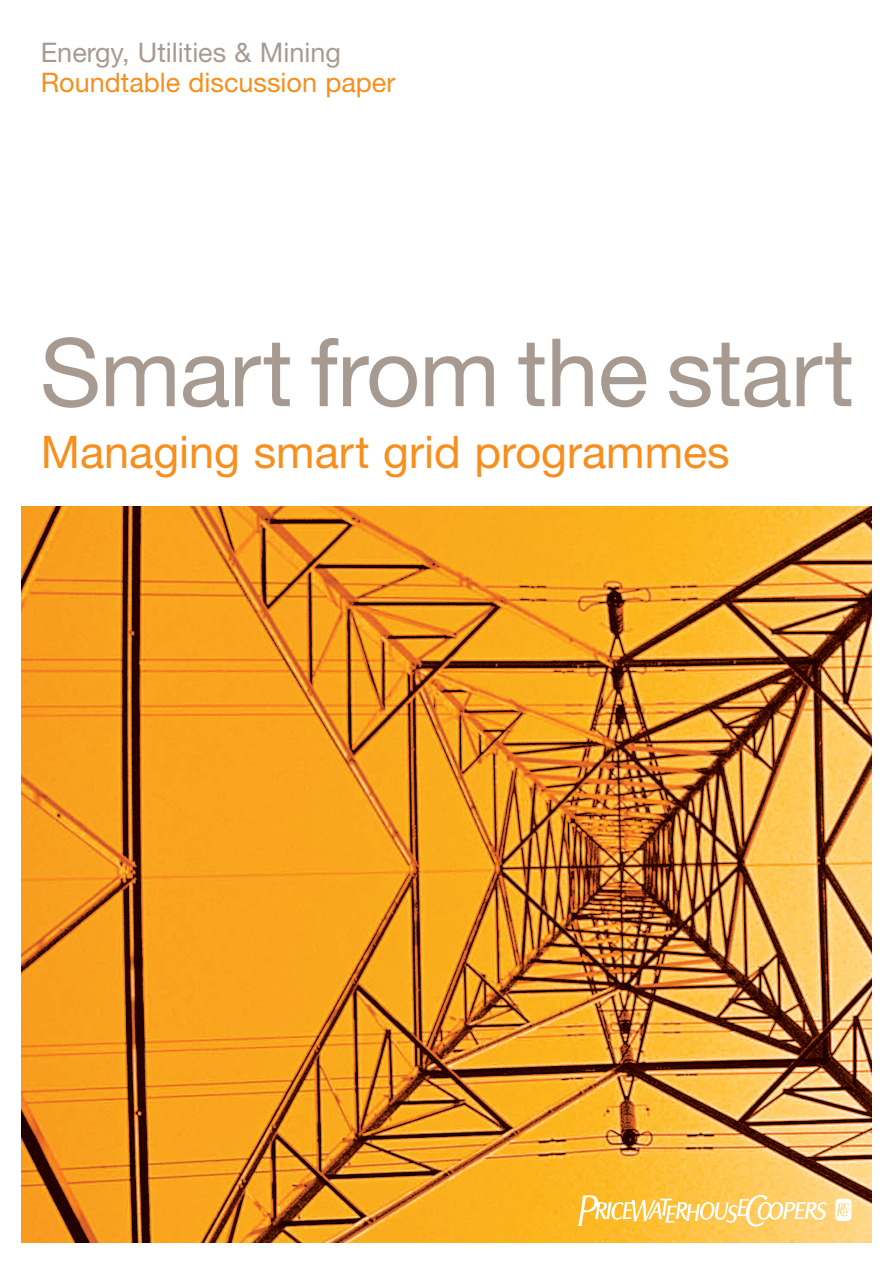
<style>
.page{position:relative;width:893px;height:1263px;background:#fff}
.page>*{position:absolute;margin:0;border:0;box-sizing:border-box;transform-origin:0 0}
.t1{font:94.5px "Helvetica Neue";letter-spacing:-.01em;color:#a79b91}
.t2{font:45px "Helvetica Neue";color:#f68f1e}
.t3{font:27px "Helvetica Neue";color:#f68f1e}
.t4{font:27px "Helvetica Neue";color:#a79b91}
</style>
<div class="page">
<img style="left:21px;top:506px;width:851px;height:736px">
<svg style="left:578px;top:1195px;width:249px;height:31px"></svg>
<svg style="left:835px;top:1198px;width:16px;height:23px"></svg>
<p class="t4" style="left:41px;top:43px;width:302px">Energy, Utilities &amp; Mining</p>
<p class="t3" style="left:41px;top:73px;width:356px">Roundtable discussion paper</p>
<h1 class="t1" style="left:40px;top:339px;width:816px">Smart from the start</h1>
<p class="t2" style="left:41px;top:436px;width:690px">Managing smart grid programmes</p>
</div>
